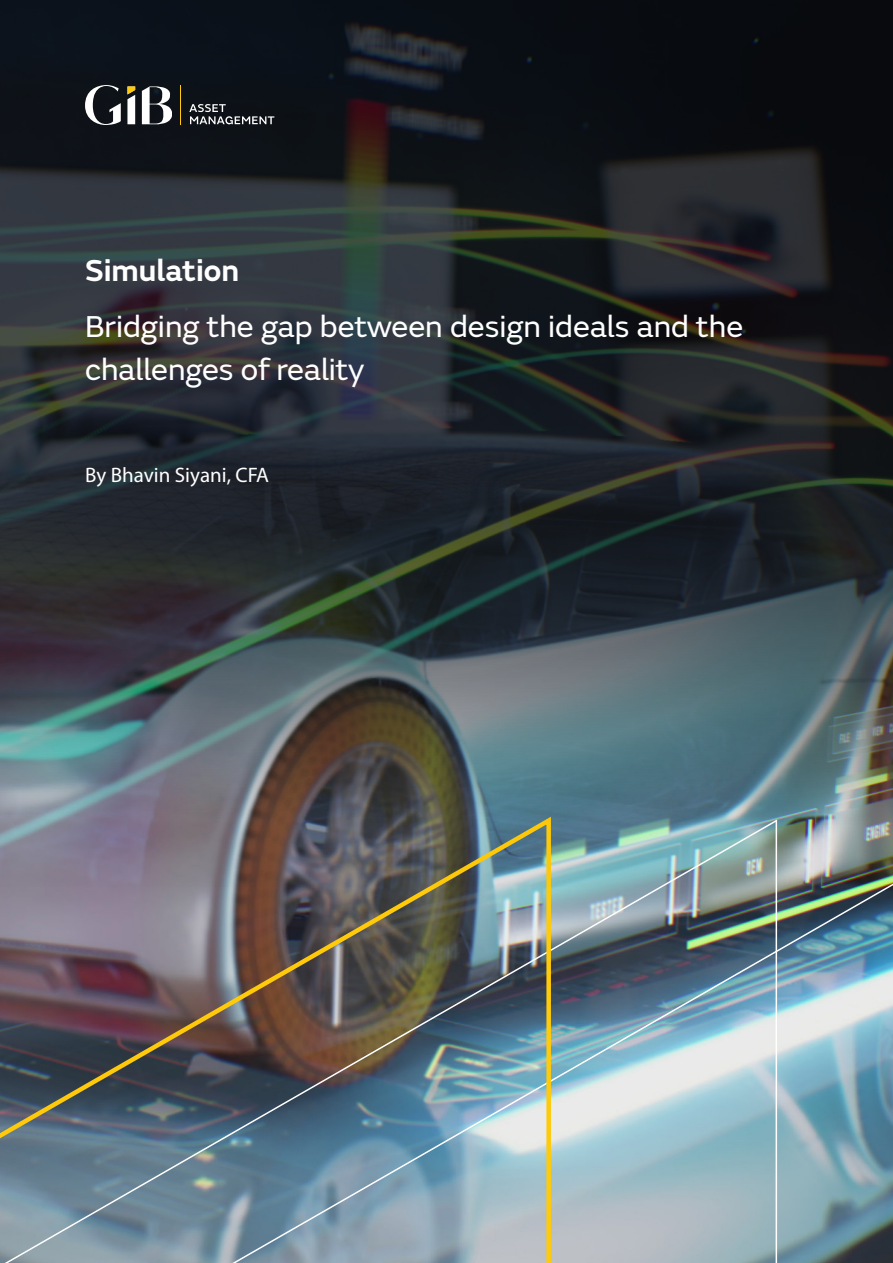
<style>
.page{position:relative;width:893px;height:1263px;background:#fff}
.page>*{position:absolute;margin:0;border:0;box-sizing:border-box;transform-origin:0 0}
.t1{font:31.5px/43.2px "FS Emeric";color:#fff}
.t2{font:600 31.5px "FS Emeric";color:#fff}
.t3{font:21px "Myriad Pro";color:#fff}
</style>
<div class="page">
<img style="left:553px;top:887px;width:340px;height:376px">
<img style="left:0;top:887px;width:553px;height:376px">
<img style="left:0;top:0;width:893px;height:887px">
<svg style="left:189px;top:104px;width:85px;height:20px"></svg>
<hr style="left:180px;top:85px;width:1px;height:40px;background:#feca0a">
<svg style="left:142px;top:86px;width:32px;height:39px"></svg>
<svg style="left:85px;top:85px;width:36px;height:40px"></svg>
<svg style="left:127px;top:86px;width:8px;height:38px"></svg>
<p class="t2" style="left:85px;top:246px;width:156px">Simulation</p>
<p class="t1" style="left:85px;top:303px;width:660px">Bridging the gap between design ideals and the challenges of reality</p>
<p class="t3" style="left:85px;top:462px;width:186px">By Bhavin Siyani, CFA</p>
</div>
